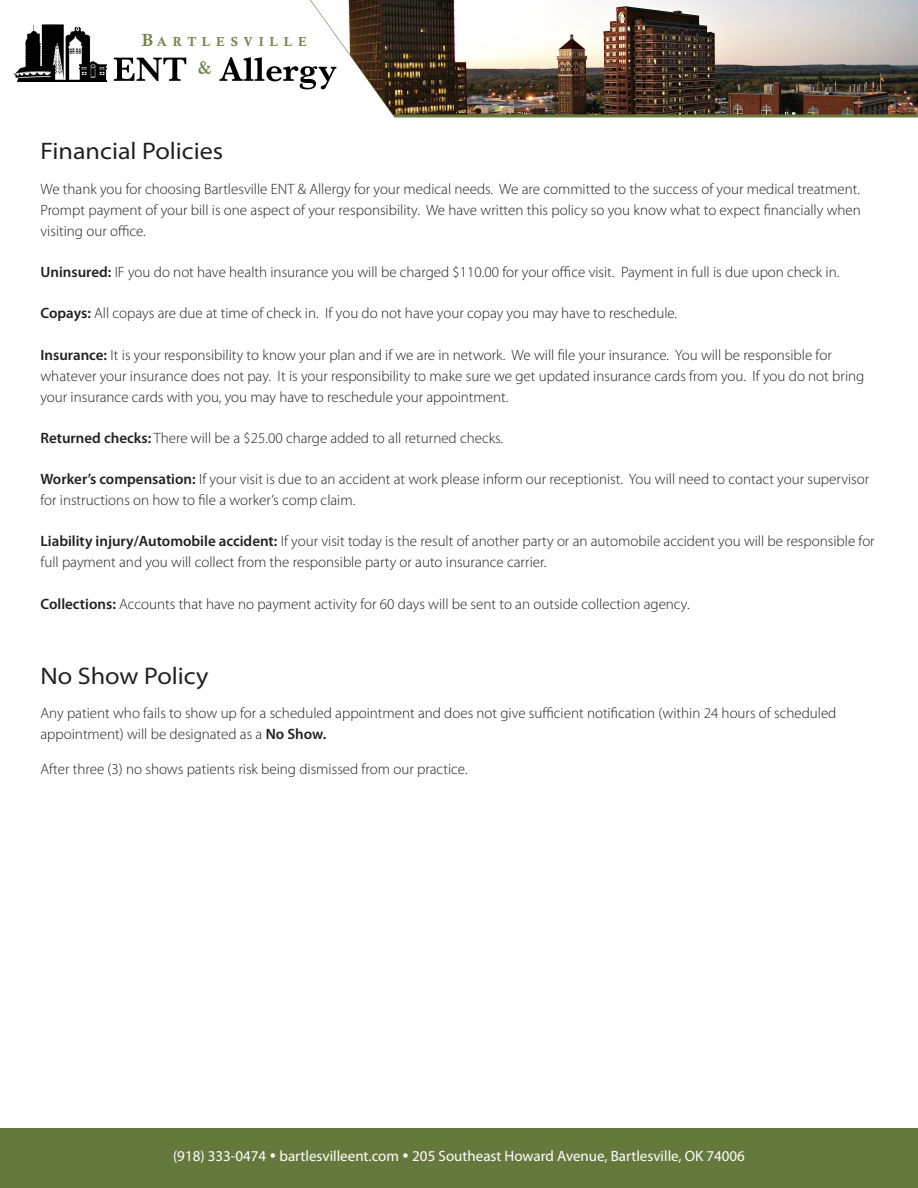
<style>
.page{position:relative;width:918px;height:1188px;background:#fff}
.page>*{position:absolute;margin:0;border:0;box-sizing:border-box;transform-origin:0 0}
.Page_Title{font:semi-expanded 24px "Myriad Pro";color:#231f20}
.Line_Descriptor{font:semi-expanded 24px "Myriad Pro";color:#231f20}
.Paragraph_Text{font:300 15px/21px "Myriad Pro";color:#231f20}
.Line_Descriptor-2{font:300 15px/21px "Myriad Pro";color:#231f20}
.t1{font:15px "Myriad Pro";color:#fff}
.t2{font:13.05px "Calis MT Bol";letter-spacing:.435em;color:#73874c}
.s1{font-size:17.7px}
.s2{font-weight:600}
</style>
<div class="page">
<svg style="left:392px;top:114px;width:526px;height:3px;background:#636f3a"></svg>
<img style="left:304px;top:0;width:614px;height:114px">
<div style="left:0;top:1128px;width:918px;height:60px;background:#66793d"></div>
<svg style="left:114px;top:58px;width:72px;height:23px"></svg>
<svg style="left:219px;top:57px;width:117px;height:32px"></svg>
<svg style="left:198px;top:61px;width:13px;height:13px"></svg>
<img style="left:14px;top:24px;width:93px;height:57px">
<p class="t2" style="left:142px;top:34px;width:167px"><span class="s1">B</span>ARTLESVILLE</p>
<p class="Page_Title" style="left:40px;top:138px;width:184px">Financial Policies</p>
<p class="Paragraph_Text" style="left:40px;top:179px;width:822px;text-align:justify">We thank you for choosing Bartlesville ENT &amp; Allergy for your medical needs. We are committed to the success of your medical treatment.<br>Prompt payment of your bill is one aspect of your responsibility. We have written this policy so you know what to expect financially when visiting our office.</p>
<p class="Paragraph_Text" style="left:40px;top:262px;width:800px"><span class="s2">Uninsured:</span> IF you do not have health insurance you will be charged $110.00 for your office visit. Payment in full is due upon check in.</p>
<p class="Paragraph_Text" style="left:40px;top:303px;width:638px"><span class="s2">Copays:</span> All copays are due at time of check in. If you do not have your copay you may have to reschedule.</p>
<p class="Paragraph_Text" style="left:40px;top:344px;width:825px"><span class="s2">Insurance:</span> It is your responsibility to know your plan and if we are in network. We will file your insurance. You will be responsible for whatever your insurance does not pay. It is your responsibility to make sure we get updated insurance cards from you. If you do not bring your insurance cards with you, you may have to reschedule your appointment.</p>
<p class="Paragraph_Text" style="left:40px;top:428px;width:464px"><span class="s2">Returned checks:</span> There will be a $25.00 charge added to all returned checks.</p>
<p class="Paragraph_Text" style="left:40px;top:469px;width:830px"><span class="s2">Worker’s compensation:</span> If your visit is due to an accident at work please inform our receptionist. You will need to contact your supervisor for instructions on how to file a worker’s comp claim.</p>
<p class="Paragraph_Text" style="left:40px;top:531px;width:836px"><span class="s2">Liability injury/Automobile accident:</span> If your visit today is the result of another party or an automobile accident you will be responsible for full payment and you will collect from the responsible party or auto insurance carrier.</p>
<p class="Paragraph_Text" style="left:40px;top:593px;width:651px"><span class="s2">Collections:</span> Accounts that have no payment activity for 60 days will be sent to an outside collection agency.</p>
<p class="Line_Descriptor" style="left:40px;top:662px;width:170px">No Show Policy</p>
<p class="Line_Descriptor-2" style="left:40px;top:703px;width:797px">Any patient who fails to show up for a scheduled appointment and does not give sufficient notification (within 24 hours of scheduled appointment) will be designated as a <span class="s2">No Show.</span></p>
<p class="Line_Descriptor-2" style="left:40px;top:758px;width:429px">After three (3) no shows patients risk being dismissed from our practice.</p>
<p class="t1" style="left:173px;top:1148px;width:573px">(918) 333-0474 • bartlesvilleent.com • 205 Southeast Howard Avenue, Bartlesville, OK 74006</p>
</div>
